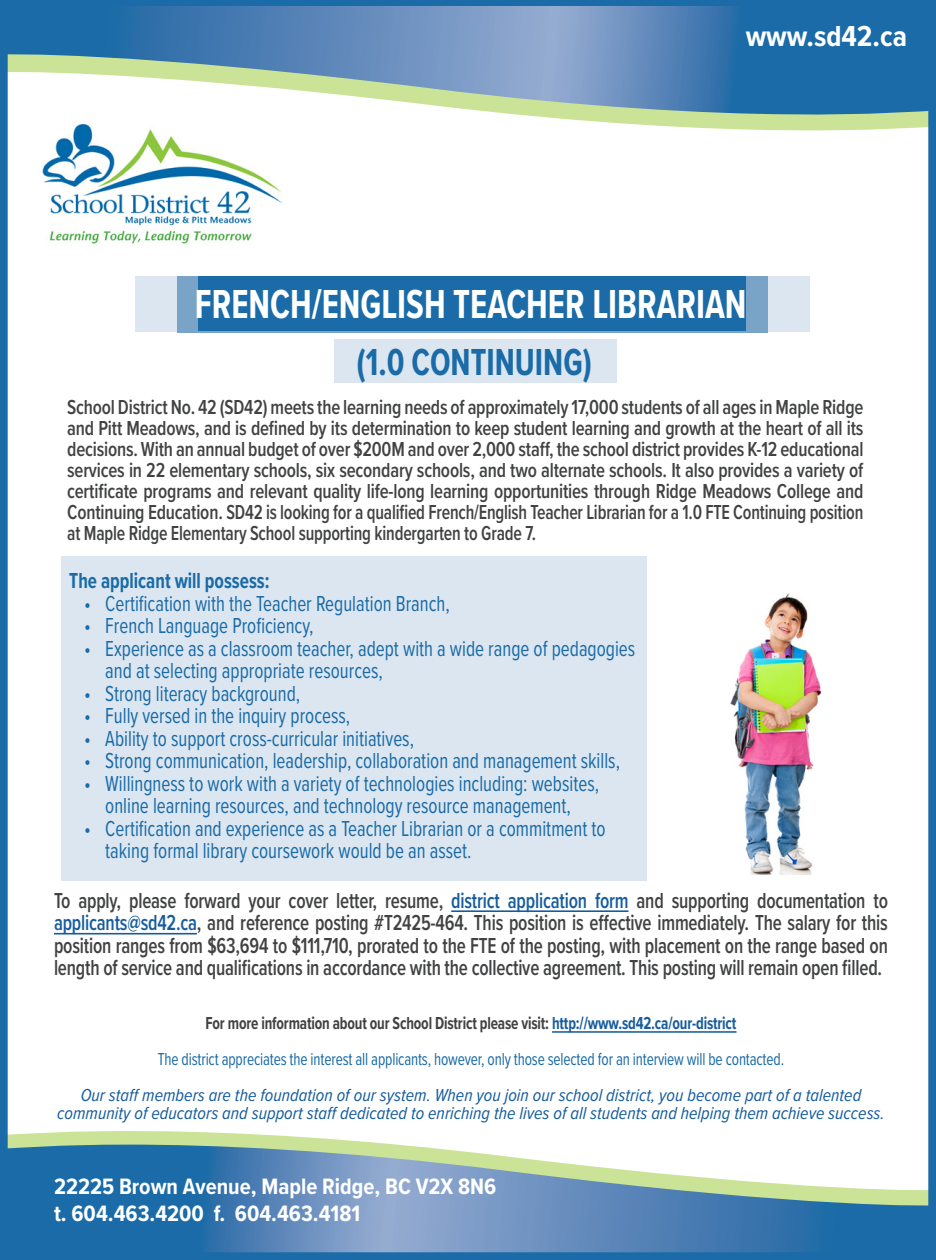
<style>
.page{position:relative;width:936px;height:1260px;background:#fff}
.page>*{position:absolute;margin:0;border:0;box-sizing:border-box;transform-origin:0 0}
.t1{font:700 42px "Proxima Nova Cond";color:#fff;scale:.85 1}
.t2{font:700 39px "Proxima Nova Cond";color:#1a6ba7;scale:.85 1}
.t3{font:700 30px "Proxima Nova Cond";color:#fff}
.t4{font:700 23.1px "Proxima Nova Cond";color:#fff}
.t5{font:22.5px/22.5px "Proxima Nova Cond";color:#1a6ba7;scale:.85 1}
.t6{font:600 22.5px/22.5px "Proxima Nova Cond";letter-spacing:-.01em;color:#414243;text-align:justify;scale:.85 1}
.t7{font:700 22.5px "Proxima Nova Cond";color:#1a6ba7;scale:.85 1}
.t8{font:600 21px/21px "Proxima Nova Cond";letter-spacing:-.01em;color:#414243;text-align:justify;scale:.9 1}
.t9{font:italic 18px/18px "Proxima Nova Cond";color:#175d9e;text-align:center}
.t10{font:18px "Proxima Nova Cond";letter-spacing:-.01em;color:#1a6ba7;scale:.85 1}
.t11{font:700 18px "Proxima Nova Cond";letter-spacing:-.01em;color:#414243;scale:.85 1}
.s1{color:#175d9e}
</style>
<div class="page">
<div style="left:135px;top:276px;width:675px;height:55px;background:#dbe6f0"></div>
<div style="left:177px;top:276px;width:591px;height:57px;background:#79a4c7"></div>
<div style="left:198px;top:276px;width:548px;height:55px;background:#1a6ba7"></div>
<svg style="left:9px;top:1131px;width:391px;height:14px;fill:#cbe396"></svg>
<svg style="left:9px;top:1145px;width:918px;height:106px;background:#6f9bbc"></svg>
<svg style="left:684px;top:127px;width:243px;height:4px"></svg>
<div style="left:0;top:0;width:936px;height:1260px;border:8px solid #1a6ba7"></div>
<svg style="left:4px;top:6px;width:932px;height:121px"></svg>
<hr style="left:451px;top:910px;width:178px;height:2px;background:#175d9e">
<hr style="left:54px;top:933px;width:143px;height:2px;background:#175d9e">
<div style="left:61px;top:556px;width:586px;height:325px;background:#dbe6f0"></div>
<img style="left:40px;top:120px;width:243px;height:124px">
<div style="left:334px;top:339px;width:282px;height:43px;background:#dbe6f0"></div>
<img style="left:730px;top:593px;width:92px;height:282px">
<hr style="left:552px;top:1031px;width:185px;height:2px;background:#175d9e">
<p class="t3" style="left:746px;top:14px;width:163px">www.sd42.ca</p>
<p class="t1" style="left:195px;top:273px;width:651px">FRENCH/ENGLISH TEACHER LIBRARIAN</p>
<p class="t2" style="left:357px;top:333px;width:278px">(1.0 CONTINUING)</p>
<p class="t8" style="left:67px;top:396px;width:886px">School District No. 42 (SD42) meets the learning needs of approximately 17,000 students of all ages in Maple Ridge and Pitt Meadows, and is defined by its determination to keep student learning and growth at the heart of all its decisions. With an annual budget of over $200M and over 2,000 staff, the school district provides K-12 educational services in 22 elementary schools, six secondary schools, and two alternate schools. It also provides a variety of certificate programs and relevant quality life-long learning opportunities through Ridge Meadows College and Continuing Education. SD42 is looking for a qualified French/English Teacher Librarian for a 1.0 FTE Continuing position at Maple Ridge Elementary School supporting kindergarten to Grade 7.</p>
<p class="t7" style="left:69px;top:564px;width:237px">The applicant will possess:</p>
<p class="t5" style="left:84px;top:591px;width:431px">• Certification with the Teacher Regulation Branch,</p>
<p class="t5" style="left:84px;top:614px;width:271px">• French Language Proficiency,</p>
<p class="t5" style="left:105px;top:636px;width:625px;text-indent:-21px">• Experience as a classroom teacher, adept with a wide range of pedagogies and at selecting appropriate resources,</p>
<p class="t5" style="left:84px;top:681px;width:256px">• Strong literacy background,</p>
<p class="t5" style="left:84px;top:704px;width:314px">• Fully versed in the inquiry process,</p>
<p class="t5" style="left:84px;top:726px;width:389px">• Ability to support cross-curricular initiatives,</p>
<p class="t5" style="left:84px;top:749px;width:632px">• Strong communication, leadership, collaboration and management skills,</p>
<p class="t5" style="left:84px;top:771px;width:607px;text-align:center">• Willingness to work with a variety of technologies including: websites, online learning resources, and technology resource management,</p>
<p class="t5" style="left:105px;top:816px;width:590px;text-indent:-21px">• Certification and experience as a Teacher Librarian or a commitment to taking formal library coursework would be an asset.</p>
<p class="t6" style="left:54px;top:889px;width:983px">To apply, please forward your cover letter, resume, <span class="s1">district application form</span> and supporting documentation to <span class="s1">applicants@sd42.ca</span>, and reference posting #T2425-464. This position is effective immediately. The salary for this position ranges from $63,694 to $111,710, prorated to the FTE of the posting, with placement on the range based on length of service and qualifications in accordance with the collective agreement. This posting will remain open filled.</p>
<p class="t11" style="left:205px;top:1010px;width:626px">For more information about our School District please visit: <span class="s1">http://www.sd42.ca/our-district</span></p>
<p class="t10" style="left:158px;top:1046px;width:738px">The district appreciates the interest all applicants, however, only those selected for an interview will be contacted.</p>
<p class="t9" style="left:57px;top:1086px;width:829px">Our staff members are the foundation of our system. When you join our school district, you become part of a talented community of educators and support staff dedicated to enriching the lives of all students and helping them achieve success.</p>
<p class="t4" style="left:54px;top:1169px;width:444px">22225 Brown Avenue, Maple Ridge, BC V2X 8N6</p>
<p class="t4" style="left:54px;top:1197px;width:308px">t. 604.463.4200 f. 604.463.4181</p>
</div>
